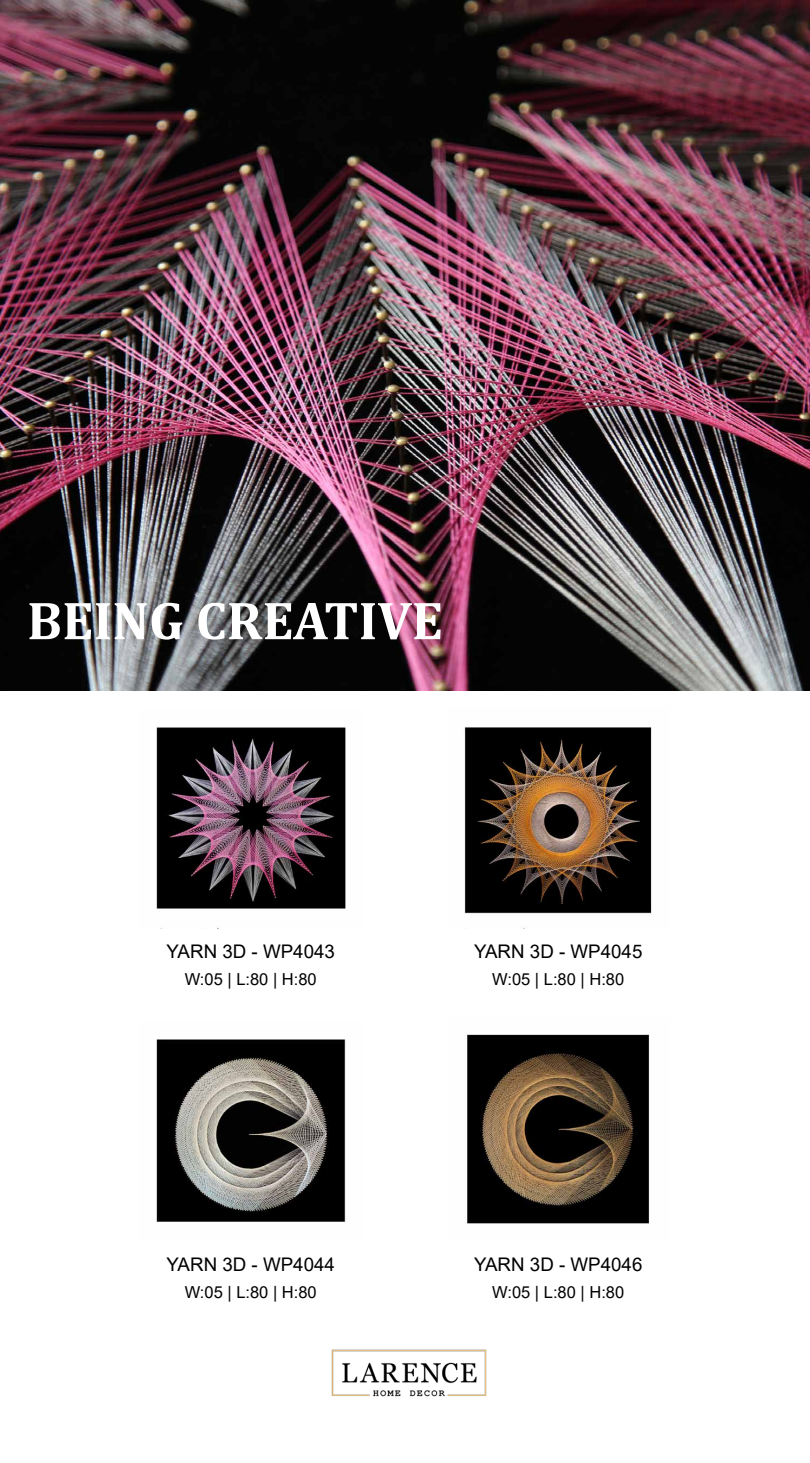
<style>
.page{position:relative;width:810px;height:1463px;background:#fff}
.page>*{position:absolute;margin:0;border:0;box-sizing:border-box;transform-origin:0 0}
.t1{font:700 54px "Cambria";color:#fff}
.t2{font:18.75px "Arial";color:#000}
.t3{font:16.5px "Arial";color:#000}
</style>
<div class="page">
<img style="left:156px;top:727px;width:190px;height:182px">
<img style="left:464px;top:727px;width:188px;height:187px">
<img style="left:156px;top:1039px;width:190px;height:183px">
<img style="left:467px;top:1034px;width:183px;height:190px">
<img style="left:331px;top:1349px;width:156px;height:48px">
<img style="left:0;top:0;width:810px;height:691px">
<h1 class="t1" style="left:27px;top:582px;width:417px">BEING CREATIVE</h1>
<p class="t2" style="left:167px;top:938px;width:170px">YARN 3D - WP4043</p>
<p class="t3" style="left:185px;top:967px;width:134px">W:05 | L:80 | H:80</p>
<p class="t2" style="left:167px;top:1251px;width:170px">YARN 3D - WP4044</p>
<p class="t3" style="left:185px;top:1280px;width:134px">W:05 | L:80 | H:80</p>
<p class="t2" style="left:474px;top:938px;width:170px">YARN 3D - WP4045</p>
<p class="t3" style="left:492px;top:967px;width:134px">W:05 | L:80 | H:80</p>
<p class="t2" style="left:474px;top:1251px;width:170px">YARN 3D - WP4046</p>
<p class="t3" style="left:492px;top:1280px;width:134px">W:05 | L:80 | H:80</p>
</div>
